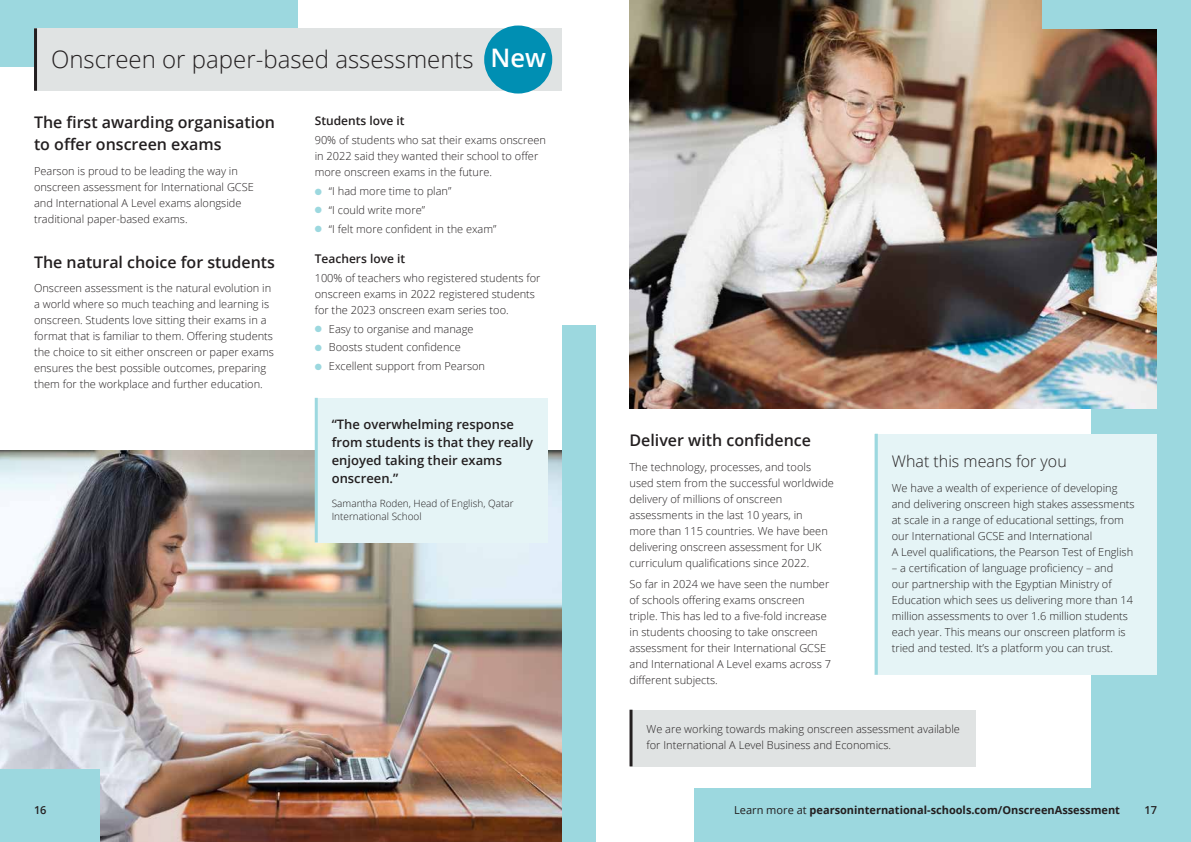
<style>
.page{position:relative;width:1191px;height:842px;background:#fff}
.page>*{position:absolute;margin:0;border:0;box-sizing:border-box;transform-origin:0 0}
.t1{font:600 25.5px "Open Sans";color:#fff}
.t2{font:300 24px "Open Sans";color:#231f20}
.t3{font:600 16px/22px "Open Sans";color:#231f20}
.t4{font:300 16px "Open Sans";color:#231f20}
.t5{font:600 13px/18px "Open Sans";color:#231f20}
.t6{font:600 12px "Open Sans";color:#231f20}
.t7{font:300 11px/16px "Open Sans";color:#231f20}
.t8{font:700 11px "Open Sans";color:#231f20}
.t9{font:600 11px "Open Sans";color:#231f20}
.t10{font:300 10px/13px "Open Sans";color:#231f20}
.s1{color:#9cd8df}
.s2{font-weight:400}
</style>
<div class="page">
<div style="left:468px;top:325px;width:127px;height:517px;background:#9cd8df"></div>
<div style="left:0;top:0;width:298px;height:67px;background:#9cd8df"></div>
<div style="left:34px;top:28px;width:527px;height:63px;background:#e0e3e3"></div>
<hr style="left:34px;top:28px;width:3px;height:63px;background:#231f20">
<div style="left:1091px;top:0;width:100px;height:842px;background:#9cd8df"></div>
<img style="left:629px;top:0;width:528px;height:408px">
<div style="left:1042px;top:0;width:149px;height:28px;background:#9cd8df"></div>
<div style="left:874px;top:434px;width:283px;height:241px;background:#e5f4f6"></div>
<hr style="left:874px;top:434px;width:3px;height:241px;background:#9cd8df">
<div style="left:484px;top:26px;width:68px;height:68px;background:#008fb3;border-radius:50%"></div>
<div style="left:289px;top:214px;width:272px;height:289px;background:#fff"></div>
<img style="left:0;top:451px;width:561px;height:391px">
<div style="left:0;top:770px;width:99px;height:72px;background:#9cd8df"></div>
<div style="left:315px;top:398px;width:232px;height:144px;background:#e5f4f6"></div>
<hr style="left:315px;top:398px;width:3px;height:144px;background:#9cd8df">
<div style="left:694px;top:788px;width:497px;height:54px;background:#9cd8df"></div>
<div style="left:629px;top:710px;width:346px;height:56px;background:#e0e3e3"></div>
<hr style="left:629px;top:710px;width:3px;height:56px;background:#231f20">
<h2 class="t2" style="left:51px;top:43px;width:424px">Onscreen or paper-based assessments</h2>
<h1 class="t1" style="left:490px;top:41px;width:57px">New</h1>
<h3 class="t3" style="left:34px;top:111px;width:242px">The first awarding organisation to offer onscreen exams</h3>
<p class="t7" style="left:34px;top:163px;width:221px">Pearson is proud to be leading the way in onscreen assessment for International GCSE and International A Level exams alongside traditional paper-based exams.</p>
<h3 class="t3" style="left:34px;top:251px;width:242px">The natural choice for students</h3>
<p class="t7" style="left:34px;top:280px;width:241px">Onscreen assessment is the natural evolution in a world where so much teaching and learning is onscreen. Students love sitting their exams in a format that is familiar to them. Offering students the choice to sit either onscreen or paper exams ensures the best possible outcomes, preparing them for the workplace and further education.</p>
<p class="t6" style="left:315px;top:113px;width:91px">Students love it</p>
<p class="t7" style="left:315px;top:132px;width:233px">90% of students who sat their exams onscreen in 2022 said they wanted their school to offer more onscreen exams in the future.</p>
<p class="t7" style="left:315px;top:183px;width:138px"><span class="s1">●</span> “I had more time to plan”</p>
<p class="t7" style="left:315px;top:202px;width:112px"><span class="s1">●</span> “I could write more”</p>
<p class="t7" style="left:315px;top:220px;width:183px"><span class="s1">●</span> “I felt more confident in the exam”</p>
<p class="t6" style="left:315px;top:250px;width:92px">Teachers love it</p>
<p class="t7" style="left:315px;top:269px;width:227px">100% of teachers who registered students for onscreen exams in 2022 registered students for the 2023 onscreen exam series too.</p>
<p class="t7" style="left:315px;top:320px;width:160px"><span class="s1">●</span> Easy to organise and manage</p>
<p class="t7" style="left:315px;top:339px;width:147px"><span class="s1">●</span> Boosts student confidence</p>
<p class="t7" style="left:315px;top:358px;width:172px"><span class="s1">●</span> Excellent support from Pearson</p>
<p class="t5" style="left:332px;top:415px;width:203px">“The overwhelming response from students is that they really enjoyed taking their exams onscreen.”</p>
<p class="t10" style="left:332px;top:497px;width:183px">Samantha Roden, Head of English, Qatar<br>International School</p>
<p class="t9" style="left:34px;top:802px;width:14px">16</p>
<h3 class="t3" style="left:629px;top:429px;width:183px">Deliver with confidence</h3>
<p class="t7" style="left:629px;top:458px;width:206px">The technology, processes, and tools used stem from the successful worldwide delivery of millions of onscreen assessments in the last 10 years, in<br>more than 115 countries. We have been delivering onscreen assessment for UK curriculum qualifications since 2022.</p>
<p class="t7" style="left:629px;top:576px;width:203px">So far in 2024 we have seen the number of schools offering exams onscreen triple. This has led to a five-fold increase in students choosing to take onscreen assessment for their International GCSE and International A Level exams across 7 different subjects.</p>
<h3 class="t4" style="left:891px;top:450px;width:176px">What this means for you</h3>
<p class="t7" style="left:891px;top:479px;width:244px">We have a wealth of experience of developing and delivering onscreen high stakes assessments at scale in a range of educational settings, from our International GCSE and International<br>A Level qualifications, the Pearson Test of English</p>
<p class="t7" style="left:891px;top:559px;width:243px">– a certification of language proficiency – and our partnership with the Egyptian Ministry of Education which sees us delivering more than 14 million assessments to over 1.6 million students each year. This means our onscreen platform is tried and tested. It’s a platform you can trust.</p>
<p class="t7" style="left:646px;top:721px;width:315px">We are working towards making onscreen assessment available for International A Level Business and Economics.</p>
<p class="t8" style="left:734px;top:802px;width:387px"><span class="s2">Learn more at</span> pearsoninternational-schools.com/OnscreenAssessment</p>
<p class="t9" style="left:1144px;top:802px;width:14px">17</p>
</div>
